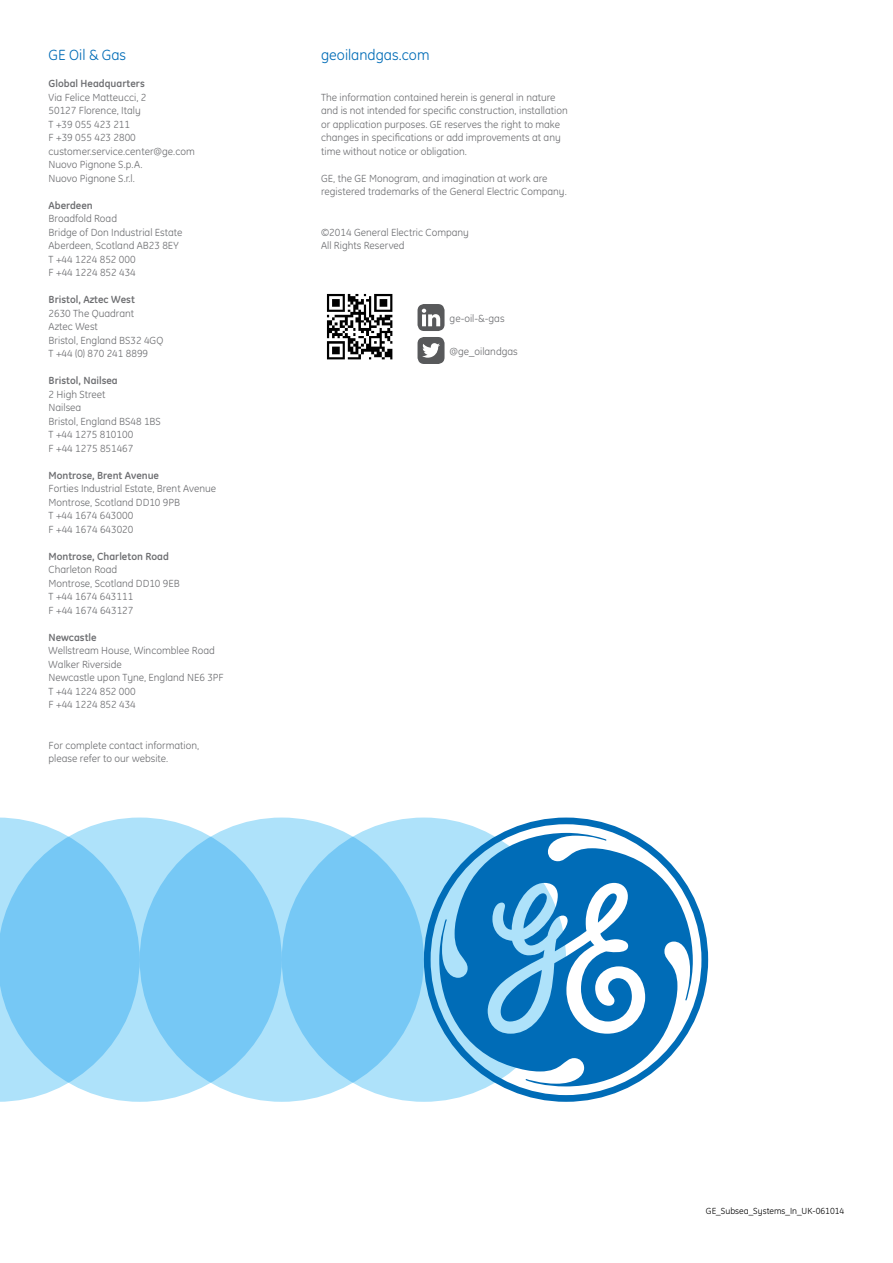
<style>
.page{position:relative;width:893px;height:1263px;background:#fff}
.page>*{position:absolute;margin:0;border:0;box-sizing:border-box;transform-origin:0 0}
.t1{font:15px "GE Inspira";color:#006cb7}
.t2{font:10.5px/13.5px "GE Inspira";color:#6d6e71}
.t3{font:700 10.5px "GE Inspira";color:#6d6e71}
.t4{font:9px "GE Inspira";color:#000}
</style>
<div class="page">
<img style="left:326px;top:293px;width:67px;height:67px">
<div style="left:418px;top:337px;width:27px;height:27px;background:#58595b;border-radius:7px"></div>
<svg style="left:422px;top:343px;width:18px;height:15px"></svg>
<div style="left:418px;top:304px;width:27px;height:27px;background:#58595b;border-radius:7px"></div>
<svg style="left:422px;top:309px;width:18px;height:17px"></svg>
<svg style="left:0;top:817px;width:270px;height:285px;background:#97d6f7"></svg>
<svg style="left:140px;top:817px;width:284px;height:285px;background:#8ad1f6"></svg>
<svg style="left:282px;top:817px;width:284px;height:285px;background:#82cdf6"></svg>
<svg style="left:424px;top:817px;width:284px;height:285px"></svg>
<h1 class="t1" style="left:49px;top:46px;width:79px">GE Oil &amp; Gas</h1>
<p class="t3" style="left:49px;top:77px;width:98px">Global Headquarters</p>
<p class="t2" style="left:49px;top:90px;width:148px">Via Felice Matteucci, 2<br>50127 Florence, Italy<br>T +39 055 423 211<br>F +39 055 423 2800 customer.service.center@ge.com<br>Nuovo Pignone S.p.A.<br>Nuovo Pignone S.r.l.</p>
<p class="t3" style="left:49px;top:198px;width:46px">Aberdeen</p>
<p class="t2" style="left:49px;top:212px;width:135px">Broadfold Road<br>Bridge of Don Industrial Estate<br>Aberdeen, Scotland AB23 8EY<br>T +44 1224 852 000<br>F +44 1224 852 434</p>
<p class="t3" style="left:49px;top:293px;width:88px">Bristol, Aztec West</p>
<p class="t2" style="left:49px;top:306px;width:116px">2630 The Quadrant<br>Aztec West<br>Bristol, England BS32 4GQ<br>T +44 (0) 870 241 8899</p>
<p class="t3" style="left:49px;top:374px;width:71px">Bristol, Nailsea</p>
<p class="t2" style="left:49px;top:387px;width:114px">2 High Street<br>Nailsea<br>Bristol, England BS48 1BS<br>T +44 1275 810100<br>F +44 1275 851467</p>
<p class="t3" style="left:49px;top:468px;width:112px">Montrose, Brent Avenue</p>
<p class="t2" style="left:49px;top:482px;width:169px">Forties Industrial Estate, Brent Avenue<br>Montrose, Scotland DD10 9PB<br>T +44 1674 643000<br>F +44 1674 643020</p>
<p class="t3" style="left:49px;top:549px;width:122px">Montrose, Charleton Road</p>
<p class="t2" style="left:49px;top:563px;width:133px">Charleton Road<br>Montrose, Scotland DD10 9EB<br>T +44 1674 643111<br>F +44 1674 643127</p>
<p class="t3" style="left:49px;top:630px;width:49px">N ewcastle</p>
<p class="t2" style="left:49px;top:644px;width:177px">Wellstream House, Wincomblee Road<br>Walker Riverside<br>Newcastle upon Tyne, England NE6 3PF<br>T +44 1224 852 000<br>F +44 1224 852 434</p>
<p class="t2" style="left:49px;top:738px;width:152px">For complete contact information, please refer to our website.</p>
<h1 class="t1" style="left:321px;top:46px;width:110px">geoilandgas.com</h1>
<p class="t2" style="left:321px;top:90px;width:248px">The information contained herein is general in nature and is not intended for specific construction, installation or application purposes. GE reserves the right to make changes in specifications or add improvements at any time without notice or obligation.</p>
<p class="t2" style="left:321px;top:171px;width:247px">GE, the GE Monogram, and imagination at work are registered trademarks of the General Electric Company.</p>
<p class="t2" style="left:321px;top:225px;width:149px">©2014 General Electric Company<br>All Rights Reserved</p>
<p class="t2" style="left:450px;top:311px;width:57px">ge-oil-&amp;-gas</p>
<p class="t2" style="left:450px;top:344px;width:70px">@ge_oilandgas</p>
<p class="t4" style="left:706px;top:1206px;width:140px">GE_Subsea_Systems_In_UK-061014</p>
</div>
